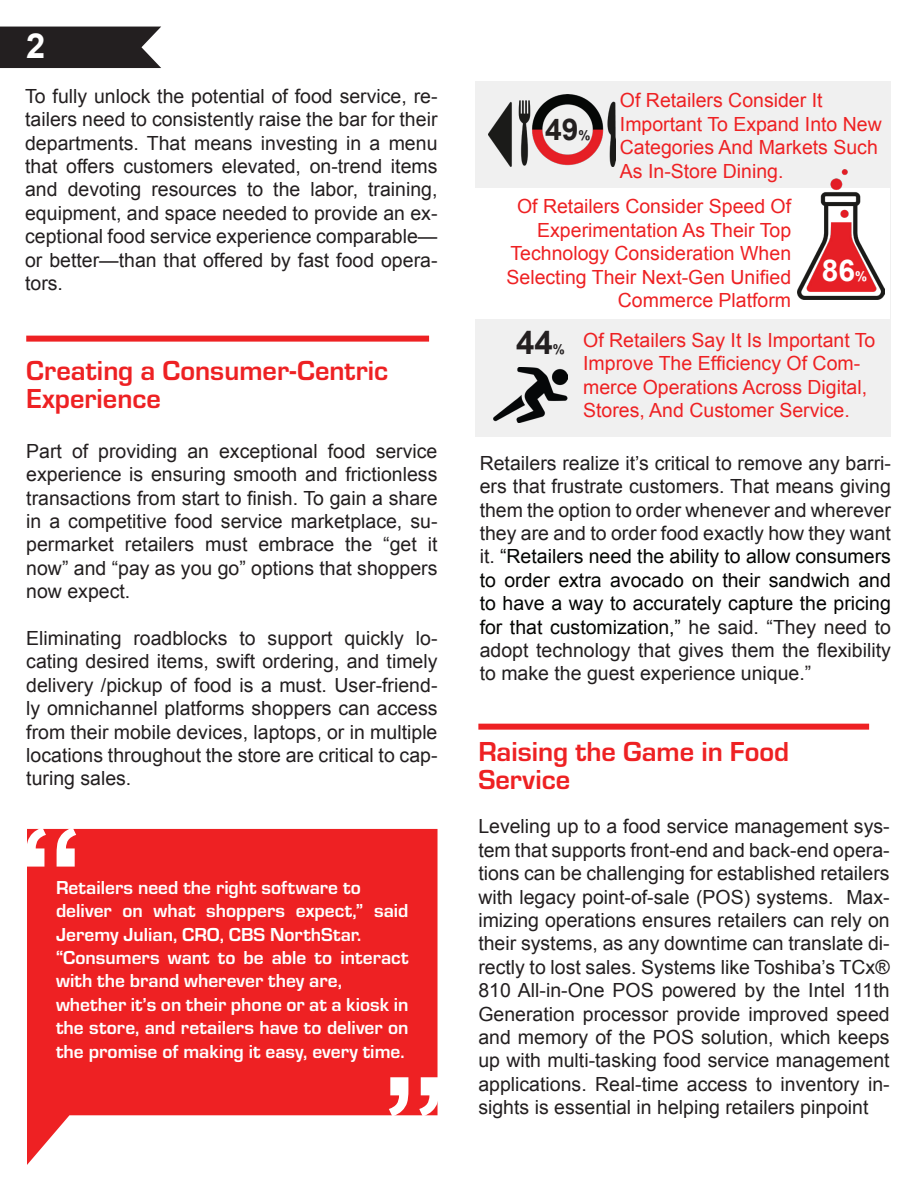
<style>
.page{position:relative;width:918px;height:1188px;background:#fff}
.page>*{position:absolute;margin:0;border:0;box-sizing:border-box;transform-origin:0 0}
.t1{font:700 132px "Arial";color:#fff}
.t2{font:700 34.5px "Arial";color:#fff}
.t3{font:700 33px "Arial";color:#231f20}
.t4{font:700 30px "Arial";color:#231f20}
.t5{font:700 30px "Arial";color:#fff}
.t6{font:700 28.5px/28.5px "Eurostile";color:#ee2123}
.t7{font:19.5px/23.4px "Arial";color:#231f20;text-align:justify}
.t8{font:19.5px/23.4px "Arial";color:#ee2123}
.t9{font:700 19.5px/23.4px "Eurostile";color:#fff}
.t10{font:700 13.5px "Arial";color:#231f20}
.t11{font:700 13.5px "Arial";color:#fff}
.s1{color:#040503}
</style>
<div class="page">
<div style="left:475px;top:81px;width:416px;height:355px;background:#f0f0f0"></div>
<div style="left:26px;top:336px;width:403px;height:6px;background:#ee2123"></div>
<svg style="left:27px;top:829px;width:411px;height:336px;background:#f04042"></svg>
<div style="left:471px;top:188px;width:419px;height:131px;background:#fff"></div>
<img style="left:489px;top:94px;width:126px;height:73px">
<img style="left:798px;top:170px;width:86px;height:130px">
<img style="left:494px;top:367px;width:74px;height:55px">
<div style="left:478px;top:724px;width:391px;height:6px;background:#ee2123"></div>
<div style="left:0;top:27px;width:161px;height:41px;background:#231f20"></div>
<p class="t2" style="left:26px;top:23px;width:21px">2</p>
<p class="t7" style="left:25px;top:84px;width:414px">To fully unlock the potential of food service, re&shy;tailers need to consistently raise the bar for their departments. That means investing in a menu that offers customers elevated, on-trend items and devoting resources to the labor, training, equipment, and space needed to provide an ex&shy;ceptional food service experience comparable— or better—than that offered by fast food opera&shy;tors.</p>
<p class="t6" style="left:26px;top:354px;width:363px">Creating a Consumer-Centric<br>Experience</p>
<p class="t7" style="left:26px;top:439px;width:413px">Part of providing an exceptional food service experience is ensuring smooth and frictionless transactions from start to finish. To gain a share in a competitive food service marketplace, su&shy;permarket retailers must embrace the “get it now” and “pay as you go” options that shoppers now expect.</p>
<p class="t7" style="left:26px;top:627px;width:413px">Eliminating roadblocks to support quickly lo&shy;cating desired items, swift ordering, and timely delivery /pickup of food is a must. User-friend&shy;ly omnichannel platforms shoppers can access from their mobile devices, laptops, or in multiple locations throughout the store are critical to cap&shy;turing sales.</p>
<p class="t1" style="left:18px;top:789px;width:68px">“</p>
<p class="t9" style="left:56px;top:874px;width:306px">Retailers need the right software to</p>
<p class="t9" style="left:56px;top:898px;width:354px">deliver on what shoppers expect,” said<br>Jeremy Julian, CRO, CBS NorthStar.</p>
<p class="t9" style="left:56px;top:945px;width:354px">“Consumers want to be able to interact with the brand wherever they are,</p>
<p class="t9" style="left:56px;top:991px;width:354px;text-align:justify">whether it’s on their phone or at a kiosk in the store, and retailers have to deliver on the promise of making it easy, every time.</p>
<p class="t1" style="left:382px;top:1038px;width:68px">”</p>
<p class="t8" style="left:620px;top:89px;width:204px">Of Retailers Consider It</p>
<p class="t8" style="left:620px;top:112px;width:263px">Important To Expand Into New<br>Categories And Markets Such<br>As In-Store Dining.</p>
<p class="t8" style="left:517px;top:195px;width:276px">Of Retailers Consider Speed Of</p>
<p class="t8" style="left:537px;top:219px;width:255px">Experimentation As Their Top</p>
<p class="t8" style="left:510px;top:242px;width:282px">Technology Consideration When</p>
<p class="t8" style="left:507px;top:265px;width:286px;text-align:right">Selecting Their Next-Gen Unified<br>Commerce Platform</p>
<p class="t8" style="left:583px;top:328px;width:294px">Of Retailers Say It Is Important To<br>Improve The Efficiency Of Com&shy;merce Operations Across Digital,<br>Stores, And Customer Service.</p>
<p class="t7" style="left:480px;top:452px;width:413px">Retailers realize it’s critical to remove any barri&shy;ers that frustrate customers. That means giving them the option to order whenever and wherever they are and to order food exactly how they want it. <span class="s1">“Retailers need the ability to allow consumers to order extra avocado on their sandwich and to have a way to accurately capture the pricing for that customization,”</span> he said. “They need to adopt technology that gives them the flexibility to make the guest experience unique.”</p>
<p class="t4" style="left:545px;top:110px;width:35px">49</p>
<p class="t10" style="left:578px;top:126px;width:14px">%</p>
<p class="t5" style="left:822px;top:251px;width:35px">86</p>
<p class="t11" style="left:855px;top:268px;width:14px">%</p>
<p class="t3" style="left:516px;top:321px;width:38px">44</p>
<p class="t10" style="left:553px;top:340px;width:14px">%</p>
<p class="t6" style="left:478px;top:735px;width:312px">Raising the Game in Food</p>
<p class="t6" style="left:478px;top:764px;width:93px">Service</p>
<p class="t7" style="left:478px;top:815px;width:413px">Leveling up to a food service management sys&shy;tem that supports front-end and back-end opera&shy;tions can be challenging for established retailers with legacy point-of-sale (POS) systems. Max&shy;imizing operations ensures retailers can rely on their systems, as any downtime can translate di&shy;rectly to lost sales. Systems like Toshiba’s TCx® 810 All-in-One POS powered by the Intel 11th Generation processor provide improved speed and memory of the POS solution, which keeps up with multi-tasking food service management applications. Real-time access to inventory in&shy;sights is essential in helping retailers pinpoint</p>
</div>
